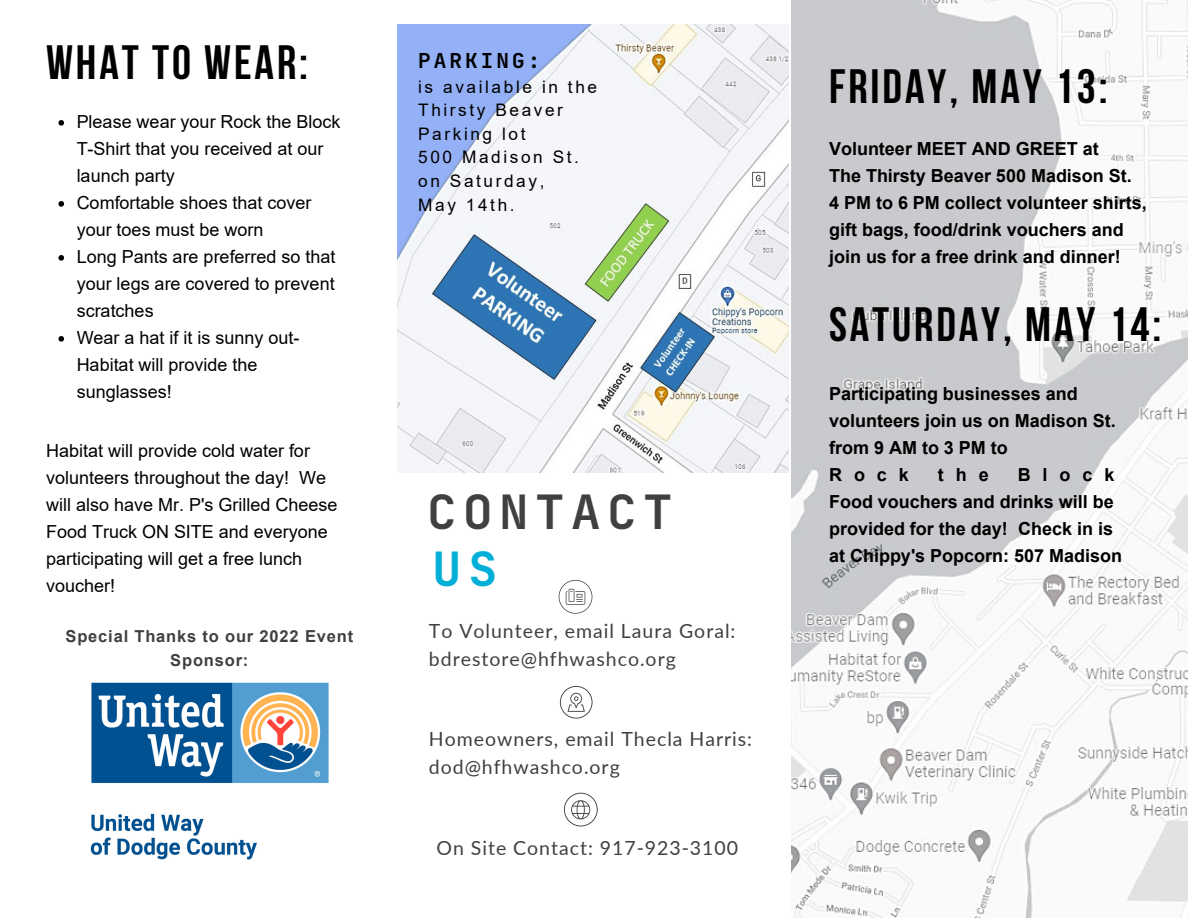
<style>
.page{position:relative;width:1188px;height:918px;background:#fff}
.page>*{position:absolute;margin:0;border:0;box-sizing:border-box;transform-origin:0 0}
.t1{font:700 48px "Bebas Neue";letter-spacing:.06em;color:#000}
.t2{font:700 48px "Jet Brains Mono";letter-spacing:.15em;color:#404040}
.t3{font:700 48px "Jet Brains Mono";color:#00afd7}
.t4{font:700 20.85px "Jet Brains Mono";letter-spacing:.15em;color:#000}
.t5{font:19.5px/28.2px "Lato";letter-spacing:.05em;color:#404040}
.t6{font:18px/27px "Arial";color:#000}
.t7{font:700 18px/27px "Arial";color:#000}
.t8{font:17.25px/23.7px "Arial";letter-spacing:.15em;color:#000}
.t9{font:700 16.5px/23.7px "Arial";letter-spacing:.05em;color:#404040;text-align:center}
</style>
<div class="page">
<svg style="left:559px;top:580px;width:33px;height:34px"></svg>
<svg style="left:560px;top:686px;width:33px;height:33px"></svg>
<svg style="left:564px;top:793px;width:34px;height:33px"></svg>
<img style="left:792px;top:0;width:396px;height:918px">
<img style="left:90px;top:682px;width:239px;height:178px">
<img style="left:398px;top:24px;width:390px;height:449px">
<svg style="left:58px;top:120px;width:6px;height:6px"></svg>
<svg style="left:58px;top:201px;width:6px;height:6px"></svg>
<svg style="left:58px;top:255px;width:6px;height:6px"></svg>
<svg style="left:58px;top:336px;width:6px;height:6px"></svg>
<p class="t1" style="left:46px;top:43px;width:264px">WHAT TO WEAR:</p>
<p class="t6" style="left:77px;top:108px;width:265px">Please wear your Rock the Block<br>T-Shirt that you received at our launch party</p>
<p class="t6" style="left:77px;top:189px;width:236px">Comfortable shoes that cover your toes must be worn</p>
<p class="t6" style="left:77px;top:243px;width:260px;text-align:justify">Long Pants are preferred so that your legs are covered to prevent scratches</p>
<p class="t6" style="left:77px;top:324px;width:224px">Wear a hat if it is sunny out-<br>Habitat will provide the sunglasses!</p>
<p class="t6" style="left:46px;top:437px;width:293px">Habitat will provide cold water for volunteers throughout the day! We will also have Mr. P's Grilled Cheese<br>Food Truck ON SITE and everyone participating will get a free lunch voucher!</p>
<p class="t9" style="left:66px;top:625px;width:289px">Special Thanks to our 2022 Event<br>Sponsor:</p>
<p class="t4" style="left:418px;top:47px;width:124px">PARKING:</p>
<p class="t8" style="left:418px;top:75px;width:180px">is available in the<br>Thirsty Beaver<br>Parking lot</p>
<p class="t8" style="left:418px;top:146px;width:162px">500 Madison St.</p>
<p class="t8" style="left:418px;top:169px;width:128px">on Saturday,</p>
<p class="t8" style="left:418px;top:193px;width:98px">May 14th.</p>
<p class="t2" style="left:428px;top:482px;width:246px">CONTACT</p>
<p class="t3" style="left:432px;top:539px;width:66px">US</p>
<p class="t5" style="left:429px;top:617px;width:308px">To Volunteer, email Laura Goral: bdrestore@hfhwashco.org</p>
<p class="t5" style="left:429px;top:724px;width:325px">Homeowners, email Thecla Harris:</p>
<p class="t5" style="left:429px;top:752px;width:192px">dod@hfhwashco.org</p>
<p class="t5" style="left:436px;top:834px;width:303px">On Site Contact: 917-923-3100</p>
<p class="t1" style="left:829px;top:67px;width:280px">FRIDAY, MAY 13:</p>
<p class="t7" style="left:829px;top:135px;width:271px">Volunteer MEET AND GREET at</p>
<p class="t7" style="left:829px;top:162px;width:304px">The Thirsty Beaver 500 Madison St.</p>
<p class="t7" style="left:829px;top:189px;width:319px">4 PM to 6 PM collect volunteer shirts, gift bags, food/drink vouchers and</p>
<p class="t7" style="left:829px;top:243px;width:293px">join us for a free drink and dinner!</p>
<p class="t1" style="left:829px;top:305px;width:334px">SATURDAY, MAY 14:</p>
<p class="t7" style="left:829px;top:380px;width:288px">Participating businesses and volunteers join us on Madison St. from 9 AM to 3 PM to</p>
<p class="t7" style="left:829px;top:461px;width:81px">Rock</p>
<p class="t7" style="left:938px;top:461px;width:52px">the</p>
<p class="t7" style="left:1018px;top:461px;width:98px">Block</p>
<p class="t7" style="left:829px;top:488px;width:295px">Food vouchers and drinks will be provided for the day! Check in is at Chippy's Popcorn: 507 Madison</p>
</div>
